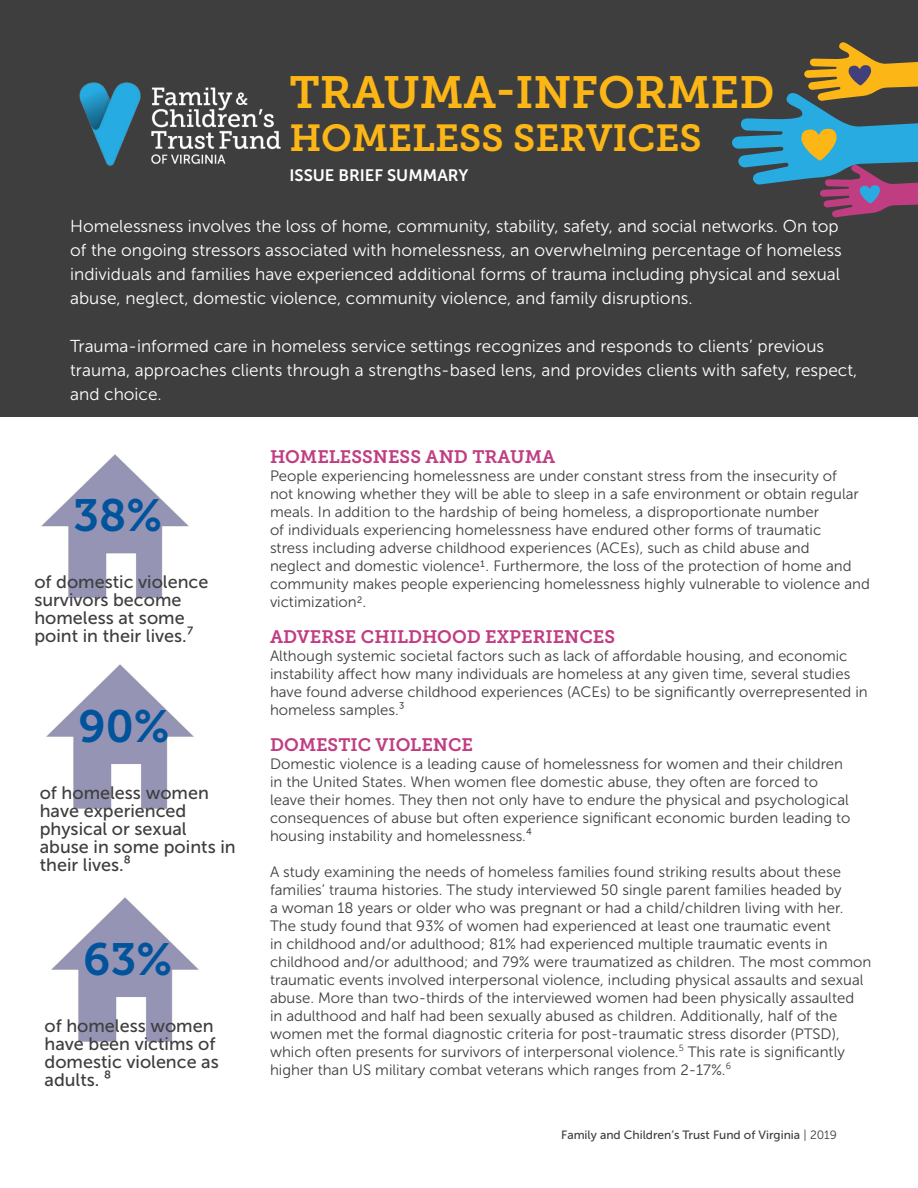
<style>
.page{position:relative;width:918px;height:1188px;background:#fff}
.page>*{position:absolute;margin:0;border:0;box-sizing:border-box;transform-origin:0 0}
.TXT__Intro_Header{font:45px "Museo Slab 700";color:#fcb615}
.TXT__Intro_Header-2{font:45px "Museo Slab 700";color:#01539c}
.TXT__Intro_Header-3{font:37.5px "Museo Slab 700";color:#fcb615}
.TXT__Body__Copy{font:18px/18px "Museo Sans 500";color:#3e3e3f}
.TXT__Body__Header{font:18px "Museo Slab 700";color:#c03d82}
.TXT__Body__Subhead{font:18px "Museo Slab 700";color:#c03d82}
.TXT__Intro_Copy{font:17.25px/24px "Museo Sans 300";color:#fff}
.TXT__Intro_Header-4{font:16.5px "Museo Sans 700";color:#fff}
.TXT__Body__Copy-2{font:15px/18px "Museo Sans 300";color:#3e3e3f}
.TXT__Body__Bullets{font:15px/18px "Museo Sans 300";color:#3e3e3f}
.t1{font:12px "Museo Sans 500";color:#3e3e3f}
.s1{font-family:"Museo Sans 300"}
</style>
<div class="page">
<div style="left:0;top:0;width:918px;height:417px;background:#3e3e3f"></div>
<svg style="left:732px;top:42px;width:186px;height:175px"></svg>
<img style="left:79px;top:82px;width:202px;height:84px">
<img style="left:41px;top:454px;width:148px;height:144px">
<img style="left:46px;top:664px;width:148px;height:145px">
<img style="left:51px;top:897px;width:148px;height:145px">
<p class="TXT__Intro_Header" style="left:289px;top:66px;width:487px">TRAUMA-INFORMED</p>
<p class="TXT__Intro_Header-3" style="left:289px;top:117px;width:414px">HOMELESS SERVICES</p>
<p class="TXT__Intro_Header-4" style="left:289px;top:166px;width:181px">ISSUE BRIEF SUMMARY</p>
<p class="TXT__Intro_Copy" style="left:70px;top:214px;width:773px">Homelessness involves the loss of home, community, stability, safety, and social networks. On top of the ongoing stressors associated with homelessness, an overwhelming percentage of homeless individuals and families have experienced additional forms of trauma including physical and sexual abuse, neglect, domestic violence, community violence, and family disruptions.</p>
<p class="TXT__Intro_Copy" style="left:70px;top:334px;width:789px">Trauma-informed care in homeless service settings recognizes and responds to clients’ previous trauma, approaches clients through a strengths-based lens, and provides clients with safety, respect, and choice.</p>
<p class="TXT__Intro_Header-2" style="left:73px;top:490px;width:90px">38%</p>
<p class="TXT__Body__Copy" style="left:34px;top:573px;width:176px">of domestic violence survivors become homeless at some point in their lives.⁷</p>
<p class="TXT__Intro_Header-2" style="left:78px;top:701px;width:92px">90%</p>
<p class="TXT__Body__Copy" style="left:40px;top:783px;width:197px">of homeless women have experienced physical or sexual abuse in some points in their lives.⁸</p>
<p class="TXT__Intro_Header-2" style="left:83px;top:934px;width:90px">63%</p>
<p class="TXT__Body__Copy" style="left:45px;top:1016px;width:176px">of homeless women have been victims of domestic violence as adults. ⁸</p>
<p class="TXT__Body__Header" style="left:270px;top:447px;width:287px">HOMELESSNESS AND TRAUMA</p>
<p class="TXT__Body__Copy-2" style="left:270px;top:467px;width:601px">People experiencing homelessness are under constant stress from the insecurity of<br>not knowing whether they will be able to sleep in a safe environment or obtain regular meals. In addition to the hardship of being homeless, a disproportionate number<br>of individuals experiencing homelessness have endured other forms of traumatic<br>stress including adverse childhood experiences (ACEs), such as child abuse and<br>neglect and domestic violence1. Furthermore, the loss of the protection of home and community makes people experiencing homelessness highly vulnerable to violence and victimization2.</p>
<p class="TXT__Body__Subhead" style="left:270px;top:627px;width:347px">ADVERSE CHILDHOOD EXPERIENCES</p>
<p class="TXT__Body__Copy-2" style="left:270px;top:647px;width:599px">Although systemic societal factors such as lack of affordable housing, and economic instability affect how many individuals are homeless at any given time, several studies have found adverse childhood experiences (ACEs) to be significantly overrepresented in homeless samples.³</p>
<p class="TXT__Body__Header" style="left:270px;top:735px;width:204px">DOMESTIC VIOLENCE</p>
<p class="TXT__Body__Copy-2" style="left:270px;top:755px;width:582px">Domestic violence is a leading cause of homelessness for women and their children in the United States. When women flee domestic abuse, they often are forced to leave their homes. They then not only have to endure the physical and psychological consequences of abuse but often experience significant economic burden leading to housing instability and homelessness.⁴</p>
<p class="TXT__Body__Bullets" style="left:270px;top:863px;width:603px">A study examining the needs of homeless families found striking results about these families’ trauma histories. The study interviewed 50 single parent families headed by<br>a woman 18 years or older who was pregnant or had a child/children living with her.<br>The study found that 93% of women had experienced at least one traumatic event<br>in childhood and/or adulthood; 81% had experienced multiple traumatic events in childhood and/or adulthood; and 79% were traumatized as children. The most common traumatic events involved interpersonal violence, including physical assaults and sexual abuse. More than two-thirds of the interviewed women had been physically assaulted<br>in adulthood and half had been sexually abused as children. Additionally, half of the women met the formal diagnostic criteria for post-traumatic stress disorder (PTSD), which often presents for survivors of interpersonal violence.<sup>5</sup> This rate is significantly higher than US military combat veterans which ranges from 2-17%.<sup>6</sup></p>
<p class="t1" style="left:561px;top:1129px;width:277px">Family and Children’s Trust Fund of Virginia <span class="s1">| 2019</span></p>
</div>
